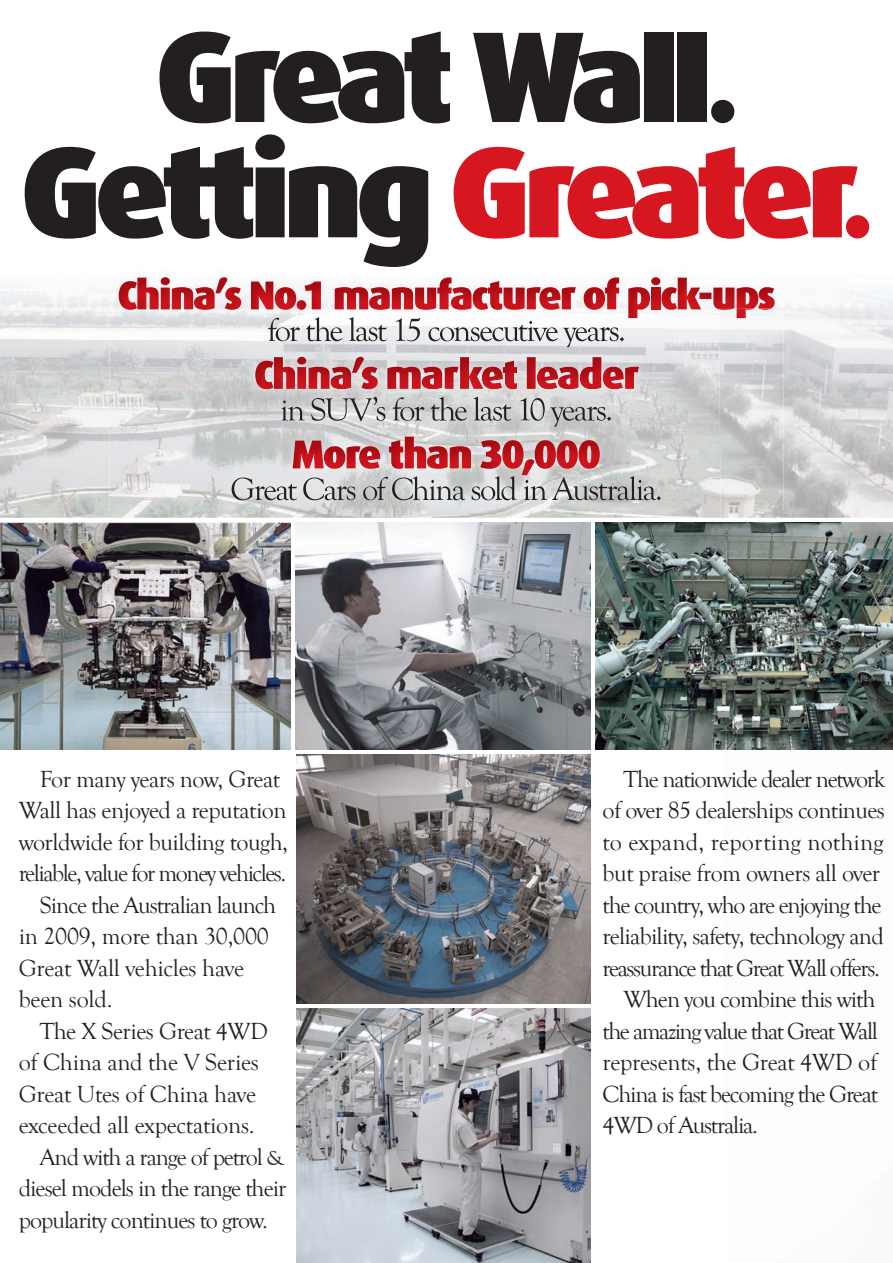
<style>
.page{position:relative;width:893px;height:1263px;background:#fff}
.page>*{position:absolute;margin:0;border:0;box-sizing:border-box;transform-origin:0 0}
.t1{font:900 129.6px/115.4px "Dax OT";letter-spacing:-.07em;color:#231f20;text-align:center}
.t2{font:24px "Goudy Old Style T";letter-spacing:-.035em;color:#231f20}
.t3{font:24px "Goudy Old Style T";letter-spacing:-.01em;color:#231f20}
.t4{font:24px "Goudy Old Style T";letter-spacing:-.06em;color:#231f20}
.t5{font:24px "Goudy Old Style T";letter-spacing:.01em;color:#231f20}
.s1{font-size:96.9px}
.s2{color:#d7171f}
.s3{font-size:96.9px;color:#d7171f}
.s4{font-size:21px}
</style>
<div class="page">
<img style="left:0;top:285px;width:893px;height:233px">
<img style="left:296px;top:1008px;width:294px;height:255px">
<img style="left:296px;top:754px;width:294px;height:249px">
<img style="left:0;top:523px;width:291px;height:227px">
<img style="left:296px;top:523px;width:294px;height:227px">
<img style="left:595px;top:523px;width:298px;height:227px">
<img style="left:109px;top:277px;width:674px;height:233px">
<img style="left:719px;top:308px;width:64px;height:202px">
<img style="left:202px;top:292px;width:547px;height:128px">
<img style="left:161px;top:277px;width:499px;height:11px">
<img style="left:605px;top:277px;width:14px;height:11px">
<img style="left:437px;top:277px;width:15px;height:11px">
<img style="left:678px;top:278px;width:23px;height:10px">
<img style="left:137px;top:278px;width:22px;height:3px">
<img style="left:473px;top:281px;width:29px;height:7px">
<img style="left:119px;top:281px;width:202px;height:29px">
<img style="left:251px;top:282px;width:22px;height:6px">
<img style="left:335px;top:287px;width:55px;height:1px">
<img style="left:737px;top:287px;width:38px;height:22px">
<svg style="left:759px;top:308px;width:12px;height:2px"></svg>
<img style="left:737px;top:309px;width:16px;height:9px">
<img style="left:651px;top:287px;width:26px;height:1px">
<img style="left:628px;top:287px;width:22px;height:31px">
<img style="left:584px;top:287px;width:21px;height:1px">
<img style="left:562px;top:287px;width:14px;height:1px">
<img style="left:541px;top:287px;width:19px;height:1px">
<img style="left:527px;top:287px;width:14px;height:1px">
<img style="left:451px;top:287px;width:21px;height:1px">
<img style="left:392px;top:287px;width:21px;height:1px">
<img style="left:275px;top:287px;width:21px;height:1px">
<img style="left:225px;top:287px;width:16px;height:1px">
<img style="left:172px;top:287px;width:43px;height:1px">
<img style="left:713px;top:288px;width:21px;height:21px">
<svg style="left:719px;top:309px;width:13px;height:1px"></svg>
<img style="left:161px;top:288px;width:550px;height:22px">
<img style="left:349px;top:317px;width:7px;height:24px">
<img style="left:315px;top:317px;width:16px;height:24px">
<img style="left:268px;top:318px;width:11px;height:23px">
<img style="left:396px;top:318px;width:136px;height:23px">
<img style="left:518px;top:325px;width:10px;height:16px">
<img style="left:378px;top:325px;width:9px;height:16px">
<img style="left:306px;top:325px;width:9px;height:16px">
<img style="left:528px;top:327px;width:6px;height:14px">
<img style="left:428px;top:327px;width:91px;height:14px">
<img style="left:575px;top:327px;width:44px;height:1px">
<img style="left:276px;top:327px;width:24px;height:14px">
<img style="left:546px;top:327px;width:12px;height:1px">
<img style="left:356px;top:327px;width:21px;height:14px">
<img style="left:331px;top:327px;width:11px;height:14px">
<img style="left:563px;top:341px;width:14px;height:6px">
<img style="left:532px;top:328px;width:92px;height:13px">
<img style="left:255px;top:357px;width:384px;height:32px">
<svg style="left:373px;top:397px;width:4px;height:8px"></svg>
<img style="left:473px;top:397px;width:8px;height:23px">
<img style="left:439px;top:397px;width:17px;height:24px">
<img style="left:393px;top:397px;width:11px;height:24px">
<img style="left:520px;top:398px;width:25px;height:23px">
<img style="left:283px;top:398px;width:89px;height:23px">
<img style="left:502px;top:404px;width:9px;height:17px">
<img style="left:431px;top:404px;width:9px;height:17px">
<img style="left:281px;top:406px;width:24px;height:15px">
<img style="left:400px;top:407px;width:24px;height:14px">
<img style="left:481px;top:407px;width:21px;height:14px">
<img style="left:455px;top:407px;width:12px;height:14px">
<img style="left:377px;top:407px;width:8px;height:14px">
<img style="left:550px;top:407px;width:61px;height:20px">
<img style="left:405px;top:437px;width:21px;height:9px">
<img style="left:389px;top:440px;width:14px;height:6px">
<img style="left:535px;top:440px;width:65px;height:29px">
<img style="left:480px;top:440px;width:44px;height:6px">
<img style="left:293px;top:441px;width:31px;height:27px">
<img style="left:324px;top:446px;width:210px;height:29px">
<img style="left:495px;top:476px;width:22px;height:1px">
<img style="left:392px;top:476px;width:37px;height:1px">
<img style="left:232px;top:477px;width:409px;height:23px">
<img style="left:598px;top:484px;width:9px;height:2px">
<img style="left:288px;top:484px;width:9px;height:2px">
<img style="left:254px;top:486px;width:407px;height:14px">
<img style="left:472px;top:486px;width:23px;height:14px">
<img style="left:363px;top:486px;width:14px;height:14px">
<img style="left:277px;top:486px;width:12px;height:14px">
<h1 class="t1" style="left:20px;top:-4px;width:854px">Great Wall<span class="s1">.<br></span>Getting <span class="s2">Greater</span><span class="s3">.</span></h1>
<p class="t2" style="left:40px;top:766px;width:242px">For many years now, Great</p>
<p class="t2" style="left:19px;top:797px;width:269px">Wall has enjoyed a reputation</p>
<p class="t2" style="left:19px;top:829px;width:271px">worldwide for building tough,</p>
<p class="t4" style="left:19px;top:860px;width:269px">reliable, value for money vehicles.</p>
<p class="t2" style="left:40px;top:892px;width:238px">Since the Australian launch</p>
<p class="t3" style="left:19px;top:923px;width:252px">in 2009, more than 30,000</p>
<p class="t3" style="left:19px;top:955px;width:227px">Great Wall vehicles have</p>
<p class="t3" style="left:19px;top:986px;width:95px">been sold.</p>
<p class="t2" style="left:40px;top:1018px;width:230px">The X Series Great 4WD</p>
<p class="t3" style="left:19px;top:1049px;width:242px">of China and the V Series</p>
<p class="t3" style="left:19px;top:1081px;width:239px">Great Utes of China have</p>
<p class="t3" style="left:19px;top:1112px;width:238px">exceeded all expectations.</p>
<p class="t2" style="left:40px;top:1144px;width:246px">And with a range of petrol <span class="s4">&amp;</span></p>
<p class="t2" style="left:19px;top:1175px;width:269px">diesel models in the range their</p>
<p class="t2" style="left:19px;top:1207px;width:251px">popularity continues to grow.</p>
<p class="t2" style="left:624px;top:766px;width:263px">The nationwide dealer network</p>
<p class="t2" style="left:603px;top:797px;width:284px">of over 85 dealerships continues</p>
<p class="t5" style="left:603px;top:829px;width:283px">to expand, reporting nothing</p>
<p class="t2" style="left:603px;top:860px;width:279px">but praise from owners all over</p>
<p class="t2" style="left:603px;top:892px;width:280px">the country, who are enjoying the</p>
<p class="t2" style="left:603px;top:923px;width:283px">reliability, safety, technology and</p>
<p class="t4" style="left:603px;top:955px;width:279px">reassurance that Great Wall offers.</p>
<p class="t2" style="left:624px;top:986px;width:253px">When you combine this with</p>
<p class="t4" style="left:603px;top:1018px;width:277px">the amazing value that Great Wall</p>
<p class="t3" style="left:603px;top:1049px;width:276px">represents, the Great 4WD of</p>
<p class="t2" style="left:603px;top:1081px;width:277px">China is fast becoming the Great</p>
<p class="t2" style="left:603px;top:1112px;width:157px">4WD of Australia.</p>
</div>
